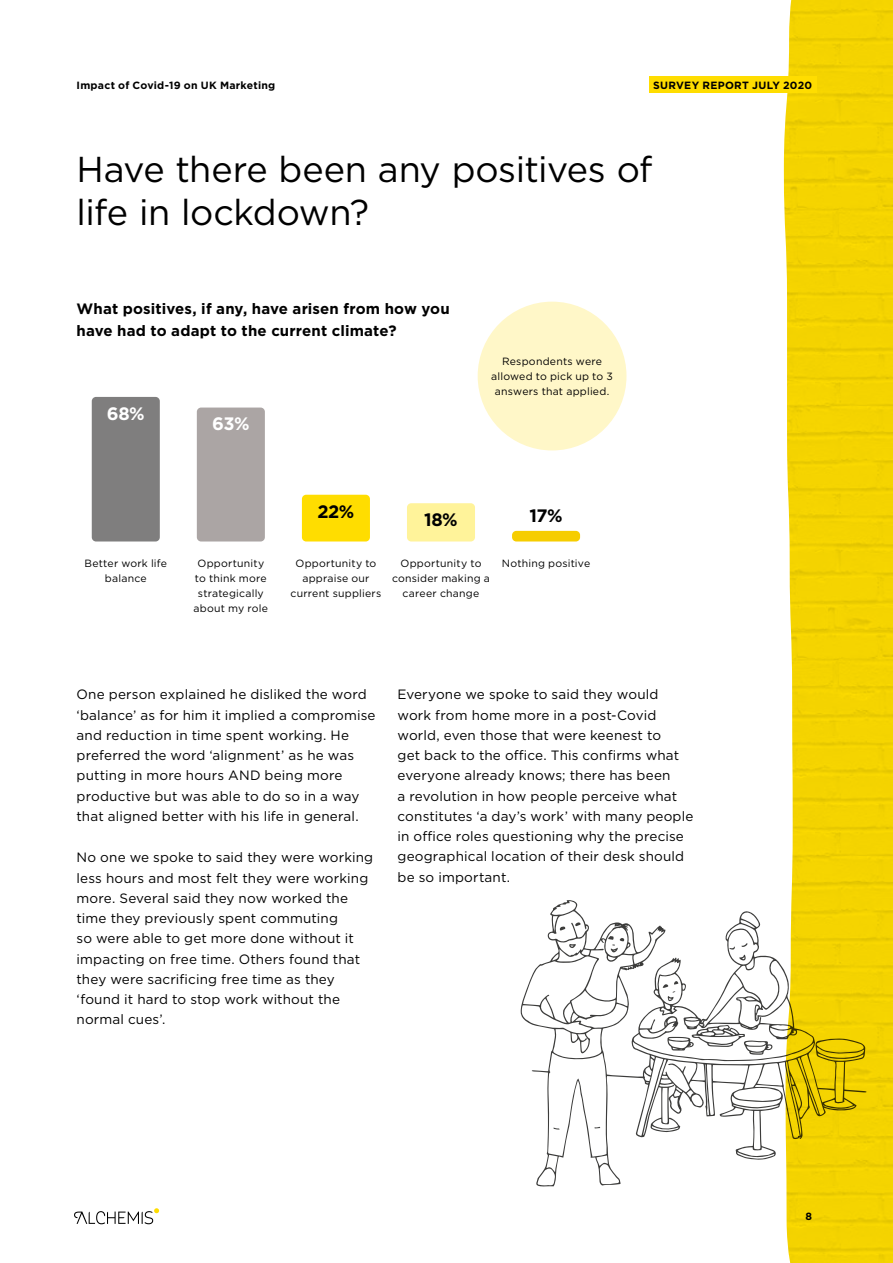
<style>
.page{position:relative;width:893px;height:1263px;background:#fff}
.page>*{position:absolute;margin:0;border:0;box-sizing:border-box;transform-origin:0 0}
.t1{font:36px/43.2px "Gotham";letter-spacing:-.015em;color:#000}
.t2{font:700 18px "Gotham";color:#000}
.t3{font:700 18px "Gotham";color:#fff}
.t4{font:700 15px/22.5px "Gotham";letter-spacing:.01em;color:#000}
.t5{font:13.5px/20.2px "Gotham";letter-spacing:.01em;color:#000}
.t6{font:10.5px/15px "Gotham";letter-spacing:.02em;color:#000;text-align:center}
.t7{font:700 10.5px "Gotham";letter-spacing:.025em;color:#000}
</style>
<div class="page">
<img style="left:809px;top:0;width:84px;height:1263px">
<svg style="left:570px;top:0;width:239px;height:1263px"></svg>
<div style="left:649px;top:77px;width:167px;height:16px;background:#fd0"></div>
<svg style="left:74px;top:1208px;width:85px;height:16px"></svg>
<div style="left:478px;top:302px;width:148px;height:148px;background:#fff7c8;border-radius:50%"></div>
<div style="left:92px;top:397px;width:68px;height:144px;background:#7f7e7e;border-radius:4px"></div>
<div style="left:197px;top:408px;width:68px;height:133px;background:#aba5a4;border-radius:4px"></div>
<div style="left:302px;top:495px;width:68px;height:46px;background:#fd0;border-radius:4px"></div>
<div style="left:407px;top:503px;width:68px;height:38px;background:#fff39a;border-radius:4px"></div>
<div style="left:512px;top:531px;width:68px;height:10px;background:#f6cd00;border-radius:4px"></div>
<svg style="left:521px;top:901px;width:343px;height:284px"></svg>
<p class="t7" style="left:77px;top:79px;width:200px">Impact of Covid-19 on UK Marketing</p>
<p class="t7" style="left:653px;top:79px;width:160px">SURVEY REPORT JULY 2020</p>
<h1 class="t1" style="left:77px;top:147px;width:577px">Have there been any positives of life in lockdown?</h1>
<p class="t4" style="left:77px;top:297px;width:375px">What positives, if any, have arisen from how you have had to adapt to the current climate?</p>
<h2 class="t3" style="left:107px;top:401px;width:39px">68%</h2>
<h2 class="t3" style="left:212px;top:412px;width:39px">63%</h2>
<p class="t6" style="left:491px;top:354px;width:123px">Respondents were allowed to pick up to 3 answers that applied.</p>
<p class="t6" style="left:84px;top:555px;width:84px">Better work life balance</p>
<h2 class="t2" style="left:317px;top:499px;width:39px">22%</h2>
<h2 class="t2" style="left:424px;top:508px;width:35px">18%</h2>
<h2 class="t2" style="left:529px;top:504px;width:35px">17%</h2>
<p class="t6" style="left:194px;top:555px;width:76px">Opportunity to think more strategically about my role</p>
<p class="t6" style="left:291px;top:555px;width:92px">Opportunity to appraise our current suppliers</p>
<p class="t6" style="left:392px;top:555px;width:99px">Opportunity to consider making a career change</p>
<p class="t6" style="left:502px;top:555px;width:90px">Nothing positive</p>
<p class="t5" style="left:77px;top:684px;width:300px">One person explained he disliked the word ‘balance’ as for him it implied a compromise and reduction in time spent working. He preferred the word ‘alignment’ as he was putting in more hours AND being more productive but was able to do so in a way that aligned better with his life in general.</p>
<p class="t5" style="left:77px;top:847px;width:298px">No one we spoke to said they were working less hours and most felt they were working more. Several said they now worked the time they previously spent commuting<br>so were able to get more done without it impacting on free time. Others found that they were sacrificing free time as they ‘found it hard to stop work without the normal cues’.</p>
<p class="t5" style="left:398px;top:684px;width:297px">Everyone we spoke to said they would work from home more in a post-Covid world, even those that were keenest to<br>get back to the office. This confirms what everyone already knows; there has been<br>a revolution in how people perceive what constitutes ‘a day’s work’ with many people in office roles questioning why the precise geographical location of their desk should be so important.</p>
<p class="t7" style="left:806px;top:1210px;width:8px">8</p>
</div>
